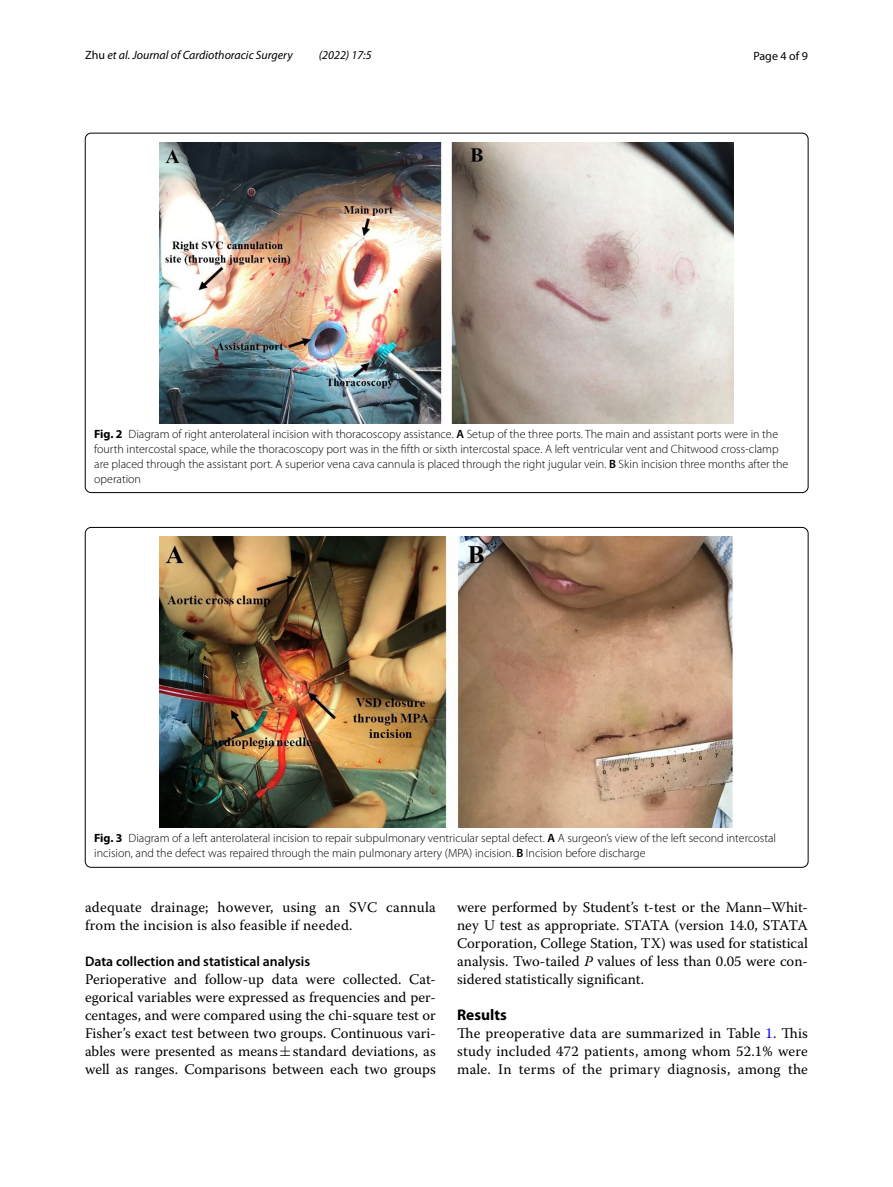
<style>
.page{position:relative;width:893px;height:1187px;background:#fff}
.page>*{position:absolute;margin:0;border:0;box-sizing:border-box;transform-origin:0 0}
.t1{font:700 15.45px "Myriad Pro";color:#000}
.t2{font:14.7px/18px "Warnock Pro";letter-spacing:.015em;color:#000;text-align:justify}
.t3{font:600 13.8px "Myriad Pro";color:#000}
.t4{font:300 12px/15px "Myriad Pro";color:#000}
.t5{font:italic 12px "Myriad Pro";color:#000}
.t6{font:12px "Myriad Pro";color:#000}
.s1{font-style:normal}
.s2{font-weight:700}
.s3{font-weight:600}
.s4{font-family:"MTSY"}
.s5{font-style:italic}
.s6{color:#00f}
</style>
<div class="page">
<img style="left:160px;top:142px;width:574px;height:281px">
<img style="left:160px;top:536px;width:574px;height:291px">
<p class="t5" style="left:85px;top:48px;width:209px"><span class="s1">Zhu</span> et al. Journal of Cardiothoracic Surgery</p>
<p class="t5" style="left:319px;top:48px;width:54px">(2022) 17:5</p>
<p class="t6" style="left:753px;top:48px;width:56px">Page 4 of 9</p>
<p class="t4" style="left:94px;top:427px;width:695px"><span class="s2">Fig. 2</span> Diagram of right anterolateral incision with thoracoscopy assistance. <span class="s3">A</span> Setup of the three ports. The main and assistant ports were in the fourth intercostal space, while the thoracoscopy port was in the fifth or sixth intercostal space. A left ventricular vent and Chitwood cross-clamp are placed through the assistant port. A superior vena cava cannula is placed through the right jugular vein. <span class="s3">B</span> Skin incision three months after the operation</p>
<p class="t4" style="left:94px;top:830px;width:683px"><span class="s2">Fig. 3</span> Diagram of a left anterolateral incision to repair subpulmonary ventricular septal defect. <span class="s3">A</span> A surgeon’s view of the left second intercostal incision, and the defect was repaired through the main pulmonary artery (MPA) incision. <span class="s3">B</span> Incision before discharge</p>
<p class="t2" style="left:85px;top:898px;width:352px">adequate drainage; however, using an SVC cannula from the incision is also feasible if needed.</p>
<p class="t3" style="left:85px;top:952px;width:227px">Data collection and statistical analysis</p>
<p class="t2" style="left:85px;top:970px;width:352px">Perioperative and follow-up data were collected. Cat&shy;egorical variables were expressed as frequencies and per&shy;centages, and were compared using the chi-square test or Fisher’s exact test between two groups. Continuous vari&shy;ables were presented as means<span class="s4">±</span>standard deviations, as well as ranges. Comparisons between each two groups</p>
<p class="t2" style="left:457px;top:898px;width:352px">were performed by Student’s t-test or the Mann–Whit&shy;ney U test as appropriate. STATA (version 14.0, STATA Corporation, College Station, TX) was used for statistical analysis. Two-tailed <span class="s5">P</span> values of less than 0.05 were con&shy;sidered statistically significant.</p>
<p class="t1" style="left:457px;top:1004px;width:51px">Results</p>
<p class="t2" style="left:457px;top:1024px;width:352px">The preoperative data are summarized in Table <span class="s6">1</span>. This study included 472 patients, among whom 52.1% were male. In terms of the primary diagnosis, among the</p>
</div>
